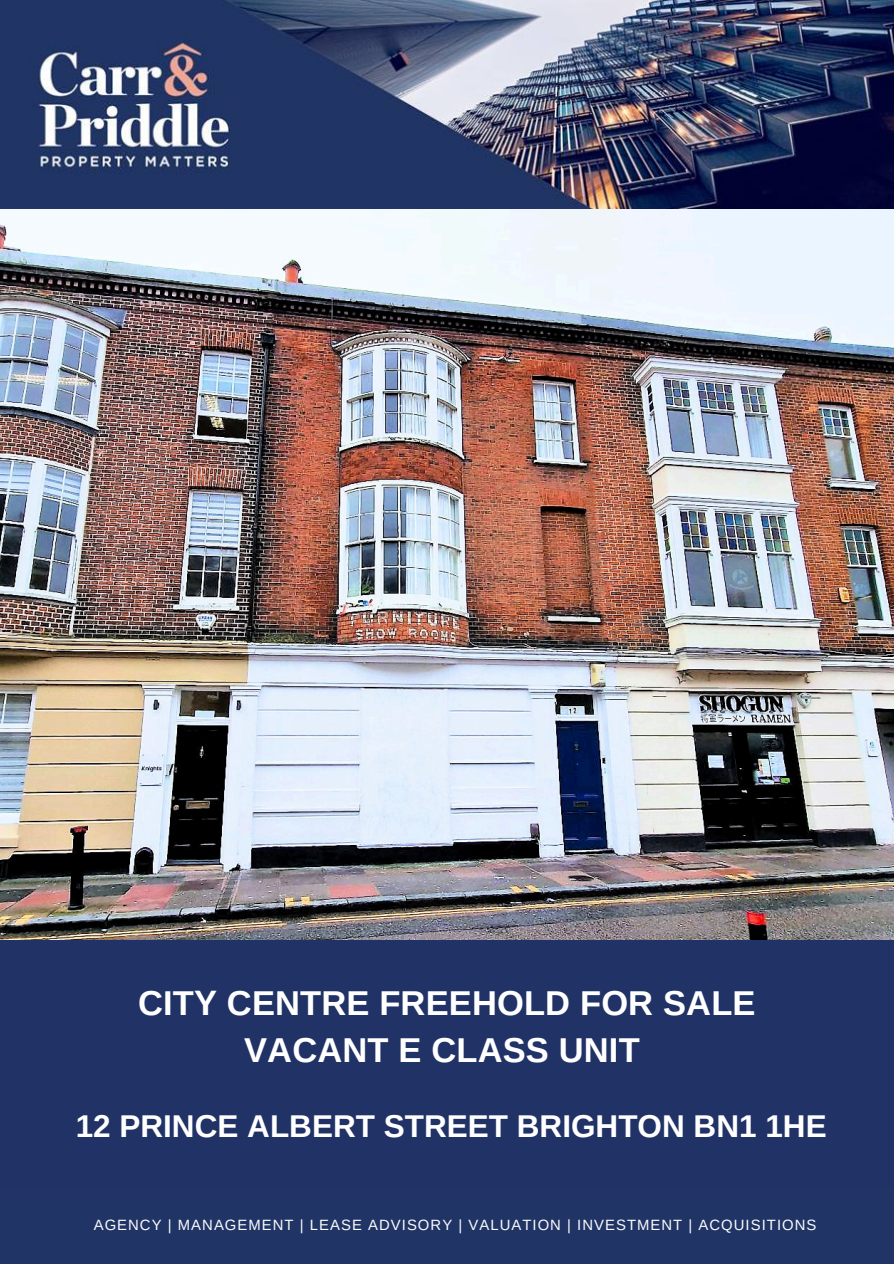
<style>
.page{position:relative;width:894px;height:1264px;background:#fff}
.page>*{position:absolute;margin:0;border:0;box-sizing:border-box;transform-origin:0 0}
.t1{font:700 34.5px/47.2px "Arimo";letter-spacing:.005em;color:#fff;text-align:center}
.t2{font:700 31.5px "Arimo";color:#fff}
.t3{font:14.85px "Arimo";letter-spacing:.07em;color:#fbfbfb}
</style>
<div class="page">
<div style="left:0;top:0;width:893px;height:1263px;background:#203266"></div>
<img style="left:0;top:0;width:893px;height:939px">
<h1 class="t1" style="left:138px;top:979px;width:618px">CITY CENTRE FREEHOLD FOR SALE<br>VACANT E CLASS UNIT</h1>
<h1 class="t2" style="left:76px;top:1108px;width:752px">12 PRINCE ALBERT STREET BRIGHTON BN1 1HE</h1>
<p class="t3" style="left:94px;top:1216px;width:724px">AGENCY | MANAGEMENT | LEASE ADVISORY | VALUATION | INVESTMENT | ACQUISITIONS</p>
</div>
